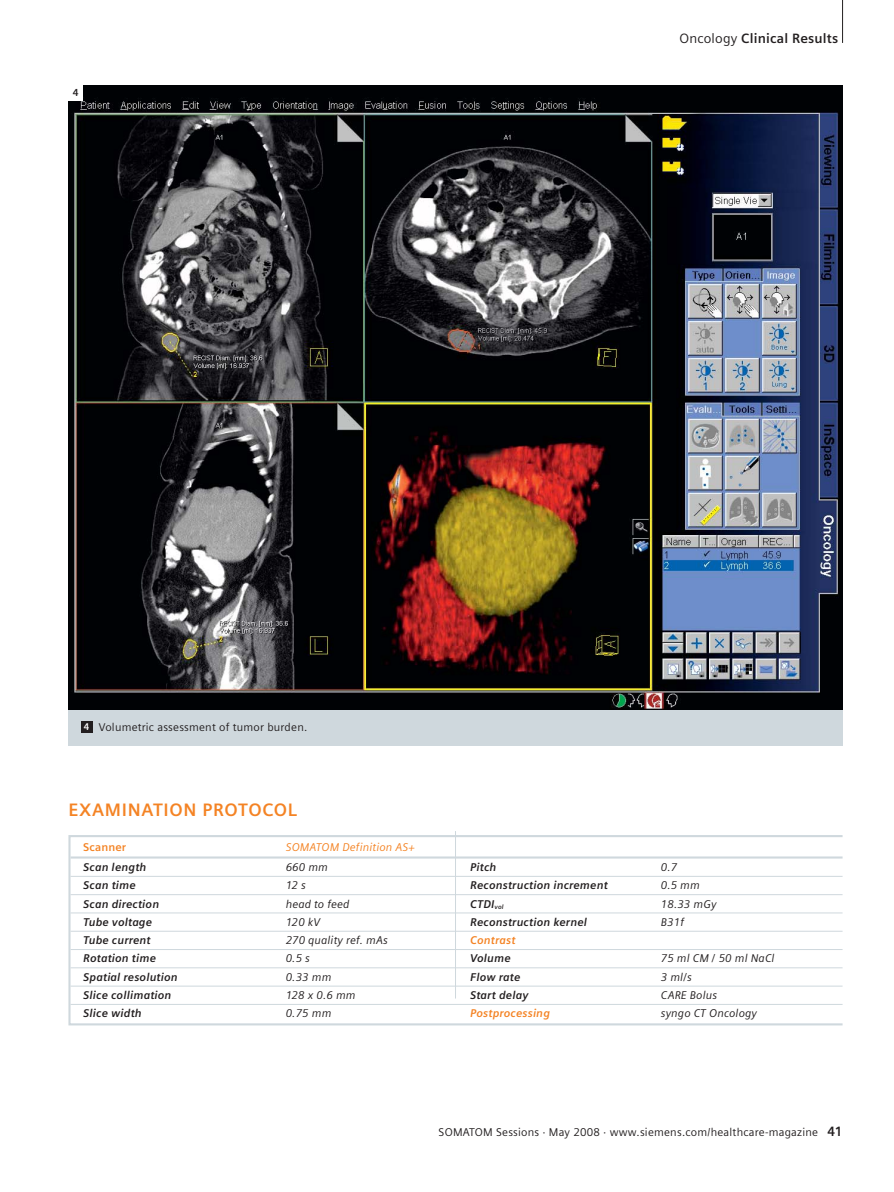
<style>
.page{position:relative;width:894px;height:1192px;background:#fff}
.page>*{position:absolute;margin:0;border:0;box-sizing:border-box;transform-origin:0 0}
.t1{font:700 18px "Siemens Sans";letter-spacing:.04em;color:#f48324}
.t2{font:700 13.5px "Siemens Sans";letter-spacing:.015em;color:#231f20}
.t3{font:italic 700 11.25px "Siemens Sans";letter-spacing:.01em;color:#231f20}
.t4{font:italic 11.25px "Siemens Sans";letter-spacing:.01em;color:#231f20}
.t5{font:11.25px "Siemens Sans";letter-spacing:.02em;color:#231f20}
.t6{font:italic 700 11.25px "Siemens Sans";letter-spacing:.01em;color:#f48324}
.t7{font:italic 11.25px "Siemens Sans";letter-spacing:.01em;color:#f48324}
.t8{font:700 11.25px "Siemens Sans";letter-spacing:.01em;color:#f48324}
.t9{font:700 10.2px "Siemens Sans";color:#231f20}
.s1{font-weight:700;font-size:9.75px;color:#fff}
.s2{font-weight:400}
.s3{font-weight:700;font-size:13.5px}
</style>
<div class="page">
<hr style="left:842px;top:0;width:1px;height:43px;background:#231f20">
<div style="left:68px;top:85px;width:774px;height:661px;background:#cfd8dd"></div>
<img style="left:68px;top:85px;width:774px;height:624px">
<div style="left:81px;top:721px;width:11px;height:11px;background:#231f20"></div>
<div style="left:68px;top:85px;width:15px;height:15px;background:#fff"></div>
<hr style="left:70px;top:856px;width:772px;height:2px;background:#cfd8dd">
<hr style="left:70px;top:876px;width:772px;height:1px;background:#cfd8dd">
<hr style="left:70px;top:894px;width:772px;height:1px;background:#cfd8dd">
<hr style="left:70px;top:912px;width:772px;height:1px;background:#cfd8dd">
<hr style="left:70px;top:930px;width:772px;height:1px;background:#cfd8dd">
<hr style="left:70px;top:949px;width:772px;height:1px;background:#cfd8dd">
<hr style="left:70px;top:967px;width:772px;height:1px;background:#cfd8dd">
<hr style="left:70px;top:985px;width:772px;height:1px;background:#cfd8dd">
<hr style="left:70px;top:1004px;width:772px;height:1px;background:#cfd8dd">
<div style="left:68px;top:835px;width:775px;height:190px;border:2px solid #cfd8dd"></div>
<hr style="left:455px;top:831px;width:1px;height:167px;background:#cfd8dd">
<p class="t9" style="left:73px;top:88px;width:7px">4</p>
<p class="t5" style="left:84px;top:721px;width:225px"><span class="s1">4</span> Volumetric assessment of tumor burden.</p>
<p class="t2" style="left:679px;top:32px;width:160px"><span class="s2">Oncology</span> Clinical Results</p>
<h1 class="t1" style="left:68px;top:801px;width:230px">EXAMINATION PROTOCOL</h1>
<p class="t8" style="left:83px;top:841px;width:44px">Scanner</p>
<p class="t7" style="left:286px;top:841px;width:131px">SOMATOM Definition AS+</p>
<p class="t3" style="left:83px;top:861px;width:65px">Scan length</p>
<p class="t4" style="left:286px;top:861px;width:44px">660 mm</p>
<p class="t3" style="left:470px;top:861px;width:28px">Pitch</p>
<p class="t4" style="left:661px;top:861px;width:18px">0.7</p>
<p class="t3" style="left:83px;top:880px;width:54px">Scan time</p>
<p class="t4" style="left:286px;top:879px;width:22px">12 s</p>
<p class="t3" style="left:470px;top:880px;width:139px">Reconstruction increment</p>
<p class="t4" style="left:661px;top:879px;width:41px">0.5 mm</p>
<p class="t3" style="left:83px;top:898px;width:77px">Scan direction</p>
<p class="t4" style="left:286px;top:898px;width:65px">head to feed</p>
<p class="t3" style="left:470px;top:898px;width:35px">CTDI<sub>vol</sub></p>
<p class="t4" style="left:661px;top:898px;width:57px">18.33 mGy</p>
<p class="t3" style="left:83px;top:916px;width:70px">Tube voltage</p>
<p class="t4" style="left:286px;top:916px;width:36px">120 kV</p>
<p class="t3" style="left:470px;top:916px;width:118px">Reconstruction kernel</p>
<p class="t4" style="left:661px;top:916px;width:25px">B31f</p>
<p class="t3" style="left:83px;top:934px;width:69px">Tube current</p>
<p class="t4" style="left:286px;top:934px;width:104px">270 quality ref. mAs</p>
<p class="t6" style="left:470px;top:934px;width:47px">Contrast</p>
<p class="t3" style="left:83px;top:953px;width:74px">Rotation time</p>
<p class="t4" style="left:286px;top:953px;width:26px">0.5 s</p>
<p class="t3" style="left:470px;top:953px;width:42px">Volume</p>
<p class="t4" style="left:661px;top:953px;width:115px">75 ml CM / 50 ml NaCl</p>
<p class="t3" style="left:83px;top:971px;width:96px">Spatial resolution</p>
<p class="t4" style="left:286px;top:971px;width:47px">0.33 mm</p>
<p class="t3" style="left:470px;top:971px;width:52px">Flow rate</p>
<p class="t4" style="left:661px;top:971px;width:32px">3 ml/s</p>
<p class="t3" style="left:83px;top:989px;width:90px">Slice collimation</p>
<p class="t4" style="left:286px;top:989px;width:72px">128 x 0.6 mm</p>
<p class="t3" style="left:470px;top:989px;width:60px">Start delay</p>
<p class="t4" style="left:661px;top:989px;width:58px">CARE Bolus</p>
<p class="t3" style="left:83px;top:1008px;width:60px">Slice width</p>
<p class="t4" style="left:286px;top:1007px;width:47px">0.75 mm</p>
<p class="t6" style="left:470px;top:1008px;width:81px">Postprocessing</p>
<p class="t4" style="left:661px;top:1007px;width:98px">syngo CT Oncology</p>
<p class="t5" style="left:438px;top:1126px;width:405px">SOMATOM Sessions · May 2008 · www.siemens.com/healthcare-magazine <span class="s3">41</span></p>
</div>
